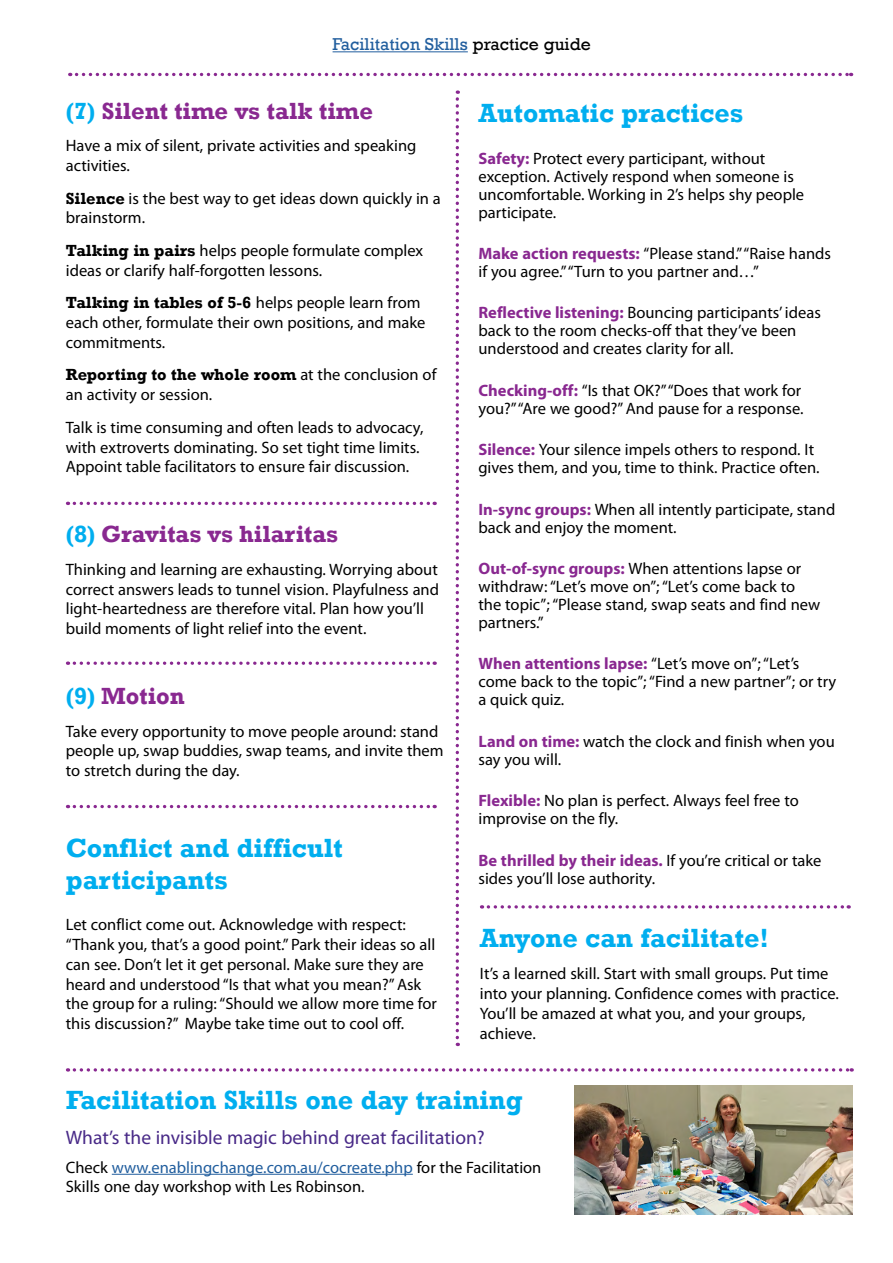
<style>
.page{position:relative;width:893px;height:1263px;background:#fff}
.page>*{position:absolute;margin:0;border:0;box-sizing:border-box;transform-origin:0 0}
.t1{font:700 27px/32.4px "Rockwell";color:#00aeef}
.t2{font:700 24px "Rockwell";color:#892890}
.t3{font:19.5px "Myriad Pro";color:#482987}
.t4{font:17.55px "Rockwell";color:#215e9e}
.t5{font:16.5px/19.8px "Myriad Pro";color:#000}
.t6{font:700 16.5px "Rockwell";color:#000}
.s1{color:#000}
.s2{color:#00aeef}
.s3{font-family:"Rockwell";font-weight:700}
.s4{font-family:"Myriad Pro";font-weight:400}
.s5{font-weight:700;color:#892890}
.s6{color:#215e9e}
</style>
<div class="page">
<svg style="left:77px;top:73px;width:775px;height:3px"></svg>
<svg style="left:456px;top:90px;width:3px;height:947px"></svg>
<hr style="left:333px;top:51px;width:135px;height:1px;background:#215e9e">
<svg style="left:68px;top:502px;width:367px;height:3px"></svg>
<svg style="left:68px;top:661px;width:367px;height:4px"></svg>
<svg style="left:482px;top:905px;width:367px;height:3px"></svg>
<svg style="left:68px;top:805px;width:367px;height:3px"></svg>
<svg style="left:68px;top:1068px;width:784px;height:3px"></svg>
<hr style="left:112px;top:1174px;width:301px;height:1px;background:#215e9e">
<img style="left:574px;top:1085px;width:279px;height:130px">
<p class="t4" style="left:333px;top:34px;width:260px">Facilitation Skills <span class="s1">practice guide</span></p>
<h2 class="t2" style="left:66px;top:96px;width:309px"><span class="s2">(7)</span> Silent time vs talk time</h2>
<p class="t5" style="left:66px;top:135px;width:352px">Have a mix of silent, private activities and speaking activities.</p>
<p class="t5" style="left:66px;top:188px;width:376px"><span class="s3">Silence</span> is the best way to get ideas down quickly in a brainstorm.</p>
<p class="t5" style="left:66px;top:240px;width:359px"><span class="s3">Talking in pairs</span> helps people formulate complex ideas or clarify half-forgotten lessons.</p>
<p class="t6" style="left:66px;top:293px;width:356px">Talking in tables of 5-6 <span class="s4">helps people learn from</span></p>
<p class="t5" style="left:66px;top:312px;width:361px">each other, formulate their own positions, and make commitments.</p>
<p class="t6" style="left:66px;top:365px;width:372px">Reporting to the whole room <span class="s4">at the conclusion of</span></p>
<p class="t5" style="left:66px;top:378px;width:359px;line-height:32.5px">an activity or session.<br>Talk is time consuming and often leads to advocacy,</p>
<p class="t5" style="left:66px;top:437px;width:355px">with extroverts dominating. So set tight time limits.<br>Appoint table facilitators to ensure fair discussion.</p>
<h2 class="t2" style="left:66px;top:520px;width:274px"><span class="s2">(8)</span> Gravitas vs hilaritas</h2>
<p class="t5" style="left:66px;top:559px;width:375px">Thinking and learning are exhausting. Worrying about correct answers leads to tunnel vision. Playfulness and light-heartedness are therefore vital. Plan how you’ll build moments of light relief into the event.</p>
<h2 class="t2" style="left:66px;top:681px;width:120px"><span class="s2">(9)</span> Motion</h2>
<p class="t5" style="left:66px;top:721px;width:379px">Take every opportunity to move people around: stand people up, swap buddies, swap teams, and invite them to stretch during the day.</p>
<h1 class="t1" style="left:66px;top:831px;width:278px">Conflict and difficult participants</h1>
<p class="t5" style="left:66px;top:914px;width:373px">Let conflict come out. Acknowledge with respect: “Thank you, that’s a good point.” Park their ideas so all can see. Don’t let it get personal. Make sure they are heard and understood “Is that what you mean?” Ask the group for a ruling: “Should we allow more time for this discussion?” Maybe take time out to cool off.</p>
<h1 class="t1" style="left:478px;top:97px;width:266px">Automatic practices</h1>
<p class="t5" style="left:478px;top:149px;width:327px;line-height:18px"><span class="s5">Safety:</span> Protect every participant, without exception. Actively respond when someone is uncomfortable. Working in 2’s helps shy people participate.</p>
<p class="t5" style="left:478px;top:244px;width:354px;line-height:18px"><span class="s5">Make action requests:</span> “Please stand.” “Raise hands if you agree.” “Turn to you partner and…”</p>
<p class="t5" style="left:478px;top:304px;width:344px;line-height:18px"><span class="s5">Reflective listening:</span> Bouncing participants’ ideas back to the room checks-off that they’ve been understood and creates clarity for all.</p>
<p class="t5" style="left:478px;top:381px;width:326px;line-height:18px"><span class="s5">Checking-off:</span> “Is that OK?” “Does that work for you?” “Are we good?” And pause for a response.</p>
<p class="t5" style="left:478px;top:440px;width:343px;line-height:18px"><span class="s5">Silence:</span> Your silence impels others to respond. It gives them, and you, time to think. Practice often.</p>
<p class="t5" style="left:478px;top:500px;width:358px;line-height:18px"><span class="s5">In-sync groups:</span> When all intently participate, stand back and enjoy the moment.</p>
<p class="t5" style="left:478px;top:559px;width:343px;line-height:18px"><span class="s5">Out-of-sync groups:</span> When attentions lapse or withdraw: “Let’s move on”; “Let’s come back to the topic”; “Please stand, swap seats and find new partners.”</p>
<p class="t5" style="left:478px;top:654px;width:359px;line-height:18px"><span class="s5">When attentions lapse:</span> “Let’s move on”; “Let’s come back to the topic”; “Find a new partner”; or try a quick quiz.</p>
<p class="t5" style="left:478px;top:732px;width:358px;line-height:18px"><span class="s5">Land on time:</span> watch the clock and finish when you say you will.</p>
<p class="t5" style="left:478px;top:791px;width:322px;line-height:18px"><span class="s5">Flexible:</span> No plan is perfect. Always feel free to improvise on the fly.</p>
<p class="t5" style="left:478px;top:851px;width:344px;line-height:18px"><span class="s5">Be thrilled by their ideas.</span> If you’re critical or take sides you’ll lose authority.</p>
<h1 class="t1" style="left:480px;top:921px;width:291px">Anyone can facilitate!</h1>
<p class="t5" style="left:480px;top:964px;width:361px">It’s a learned skill. Start with small groups. Put time into your planning. Confidence comes with practice.<br>You’ll be amazed at what you, and your groups, achieve.</p>
<h1 class="t1" style="left:66px;top:1083px;width:458px">Facilitation Skills one day training</h1>
<p class="t3" style="left:66px;top:1126px;width:421px">What’s the invisible magic behind great facilitation?</p>
<p class="t5" style="left:66px;top:1157px;width:477px">Check <span class="s6">www.enablingchange.com.au/cocreate.php</span> for the Facilitation<br>Skills one day workshop with Les Robinson.</p>
</div>
